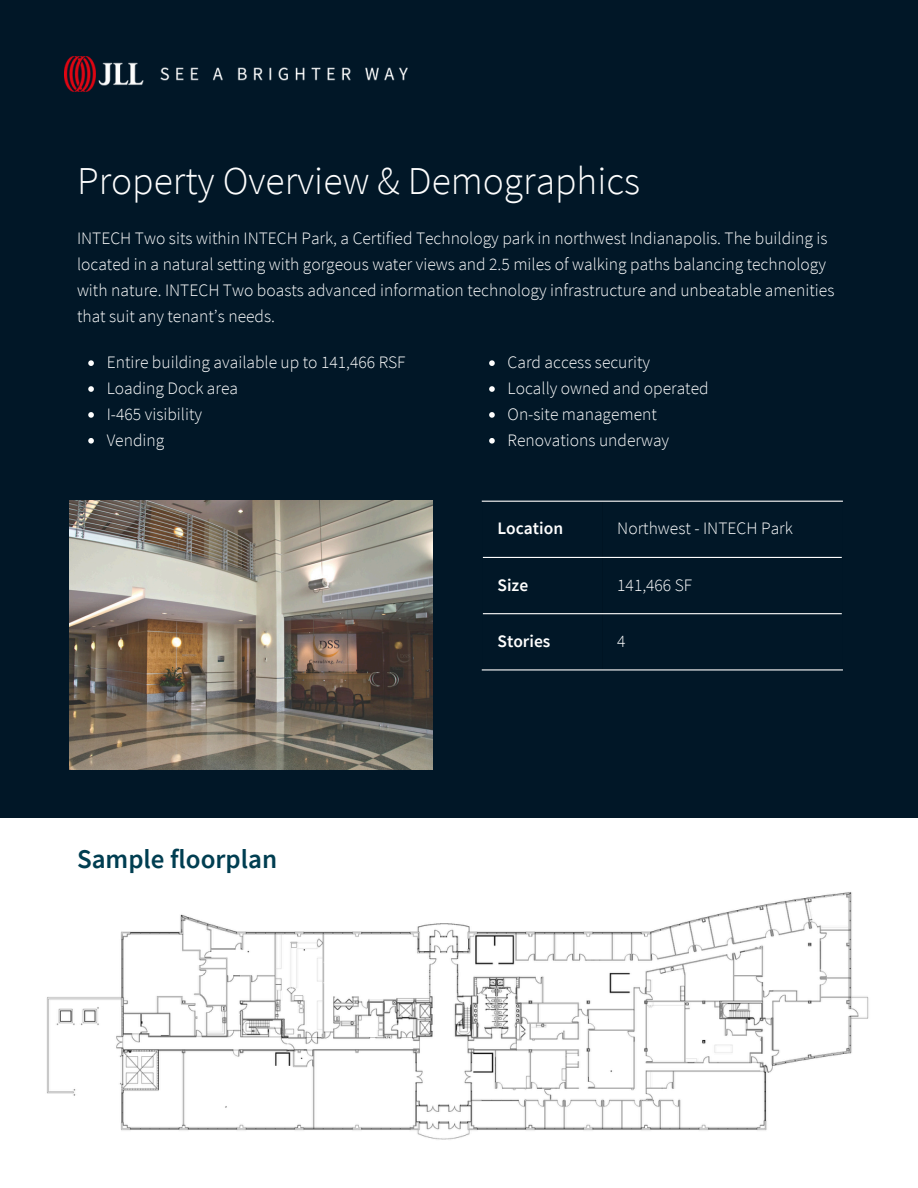
<style>
.page{position:relative;width:918px;height:1188px;background:#fff}
.page>*{position:absolute;margin:0;border:0;box-sizing:border-box;transform-origin:0 0}
.t1{font:300 39.45px "Source Sans Pro";color:#fefefe}
.t2{font:600 27px "Source Sans Pro";color:#003e51}
.t3{font:300 17.55px/25.8px "Source Sans Pro";color:#fefefe}
.t4{font:600 17.55px "Source Sans Pro";color:#fefefe}
</style>
<div class="page">
<div style="left:0;top:0;width:918px;height:818px;background:#011727"></div>
<hr style="left:482px;top:501px;width:361px;height:1px;background:#fefefe">
<hr style="left:483px;top:557px;width:359px;height:1px;background:#fefefe">
<hr style="left:483px;top:613px;width:359px;height:1px;background:#fefefe">
<hr style="left:482px;top:669px;width:361px;height:2px;background:#fefefe">
<img style="left:64px;top:56px;width:343px;height:35px">
<img style="left:70px;top:501px;width:362px;height:269px">
<svg style="left:88px;top:360px;width:6px;height:6px"></svg>
<svg style="left:88px;top:386px;width:6px;height:6px"></svg>
<svg style="left:88px;top:412px;width:6px;height:6px"></svg>
<svg style="left:88px;top:438px;width:6px;height:6px"></svg>
<img style="left:46px;top:892px;width:823px;height:248px">
<svg style="left:489px;top:360px;width:6px;height:6px"></svg>
<svg style="left:489px;top:386px;width:6px;height:6px"></svg>
<svg style="left:489px;top:412px;width:6px;height:6px"></svg>
<svg style="left:489px;top:438px;width:6px;height:6px"></svg>
<p class="t1" style="left:77px;top:155px;width:565px">Property Overview &amp; Demographics</p>
<p class="t3" style="left:77px;top:225px;width:759px">INTECH Two sits within INTECH Park, a Certified Technology park in northwest Indianapolis. The building is located in a natural setting with gorgeous water views and 2.5 miles of walking paths balancing technology with nature. INTECH Two boasts advanced information technology infrastructure and unbeatable amenities that suit any tenant’s needs.</p>
<p class="t3" style="left:107px;top:349px;width:300px">Entire building available up to 141,466 RSF</p>
<p class="t3" style="left:107px;top:375px;width:133px">Loading Dock area</p>
<p class="t3" style="left:107px;top:401px;width:97px">I-465 visibility</p>
<p class="t3" style="left:107px;top:427px;width:59px">Vending</p>
<p class="t2" style="left:77px;top:842px;width:202px">Sample floorplan</p>
<p class="t3" style="left:508px;top:349px;width:144px">Card access security</p>
<p class="t3" style="left:508px;top:375px;width:203px">Locally owned and operated</p>
<h2 class="t3" style="left:508px;top:401px;width:151px">On-site management</h2>
<p class="t3" style="left:508px;top:427px;width:163px">Renovations underway</p>
<p class="t4" style="left:498px;top:517px;width:67px">Location</p>
<h1 class="t3" style="left:617px;top:515px;width:177px">Northwest - INTECH Park</h1>
<p class="t4" style="left:498px;top:573px;width:32px">Size</p>
<p class="t3" style="left:617px;top:571px;width:76px">141,466 SF</p>
<p class="t4" style="left:498px;top:630px;width:54px">Stories</p>
<p class="t3" style="left:617px;top:628px;width:10px">4</p>
</div>
